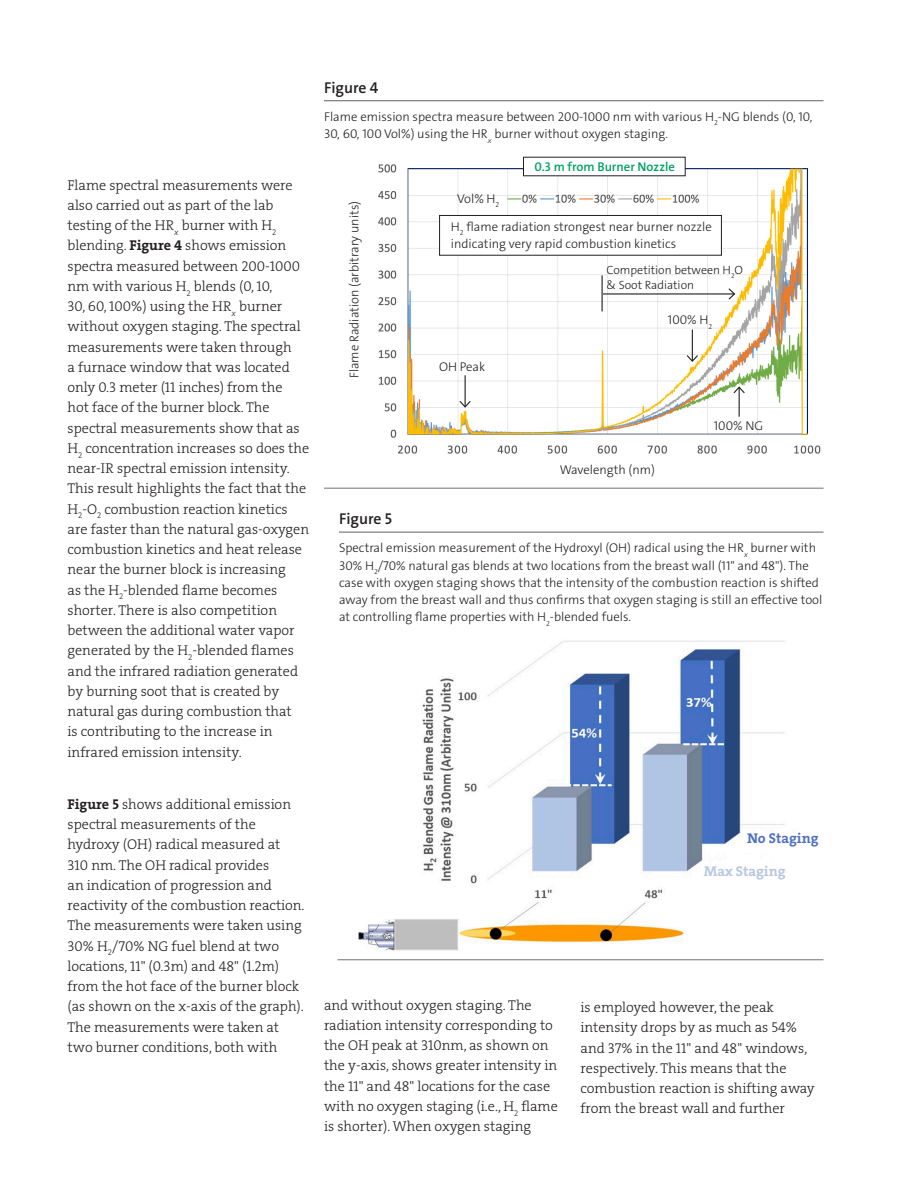
<style>
.page{position:relative;width:918px;height:1188px;background:#fff}
.page>*{position:absolute;margin:0;border:0;box-sizing:border-box;transform-origin:0 0}
.Table_figure_headlin{font:600 15.75px "The Sans LF";color:#231f20}
.Body_copy{font:14.25px/20.2px "The Serif LP3 Lig";color:#231f20}
.Body_copy-2{font:14.25px "The Serif LP7 Bld";color:#b8c6e3}
.Body_copy-3{font:14.25px "The Serif LP7 Bld";color:#5071c0}
.Table_body_text{font:300 12.75px/17.2px "The Sans LF";color:#231f20}
.Table_body_text-2{font:600 12.75px "The Sans LF";color:#00a261}
.Table_body_text-3{font:300 12px/14.4px "The Sans LF";color:#231f20}
.s1{font-family:"The Serif LP7 Bld"}
</style>
<div class="page">
<hr style="left:324px;top:100px;width:500px;height:1px;background:#717074">
<hr style="left:339px;top:532px;width:485px;height:1px;background:#717074">
<img style="left:378px;top:164px;width:443px;height:290px">
<div style="left:440px;top:215px;width:281px;height:40px;background:#fff"></div>
<div style="left:439px;top:215px;width:283px;height:41px;border:1px solid #231f20"></div>
<div style="left:524px;top:157px;width:161px;height:19px;background:#fff"></div>
<hr style="left:465px;top:375px;width:1px;height:32px;background:#231f20">
<svg style="left:458px;top:400px;width:14px;height:9px"></svg>
<hr style="left:692px;top:330px;width:1px;height:31px;background:#231f20">
<svg style="left:686px;top:354px;width:13px;height:9px"></svg>
<hr style="left:739px;top:387px;width:1px;height:30px;background:#231f20">
<svg style="left:732px;top:386px;width:14px;height:8px"></svg>
<hr style="left:602px;top:275px;width:1px;height:36px;background:#231f20">
<hr style="left:603px;top:293px;width:131px;height:2px;background:#231f20">
<svg style="left:727px;top:287px;width:9px;height:14px"></svg>
<img style="left:358px;top:640px;width:427px;height:311px">
<hr style="left:324px;top:488px;width:500px;height:1px;background:#717074">
<hr style="left:338px;top:959px;width:486px;height:1px;background:#717074">
<p class="Body_copy" style="left:68px;top:175px;width:243px">Flame spectral measurements were also carried out as part of the lab testing of the HR<sub>x</sub> burner with H<sub>2 </sub>blending. <span class="s1">Figure 4</span> shows emission spectra measured between 200-1000 nm with various H<sub>2</sub> blends (0, 10,<br>30, 60, 100%) using the HR<sub>x</sub> burner without oxygen staging. The spectral measurements were taken through<br>a furnace window that was located only 0.3 meter (11 inches) from the<br>hot face of the burner block. The spectral measurements show that as H<sub>2</sub> concentration increases so does the near-IR spectral emission intensity.<br>This result highlights the fact that the H<sub>2</sub>-O<sub>2</sub> combustion reaction kinetics are faster than the natural gas-oxygen combustion kinetics and heat release near the burner block is increasing<br>as the H<sub>2</sub>-blended flame becomes shorter. There is also competition between the additional water vapor generated by the H<sub>2</sub>-blended flames and the infrared radiation generated by burning soot that is created by natural gas during combustion that<br>is contributing to the increase in infrared emission intensity.</p>
<p class="Table_figure_headlin" style="left:324px;top:77px;width:56px">Figure 4</p>
<p class="Table_body_text" style="left:324px;top:108px;width:490px">Flame emission spectra measure between 200-1000 nm with various H<sub>2</sub>-NG blends (0, 10,<br>30, 60, 100 Vol%) using the HR<sub>x</sub> burner without oxygen staging.</p>
<p class="Table_body_text" style="left:346px;top:378px;width:179px;rotate:-90deg">Flame Radiation (arbitrary units)</p>
<p class="Table_body_text-2" style="left:535px;top:158px;width:142px">0.3 m from Burner Nozzle</p>
<p class="Table_body_text" style="left:457px;top:190px;width:44px">Vol% H<sub>2</sub></p>
<p class="Table_body_text" style="left:451px;top:218px;width:262px">H<sub>2</sub> flame radiation strongest near burner nozzle indicating very rapid combustion kinetics</p>
<p class="Table_body_text-3" style="left:607px;top:263px;width:138px">Competition between H<sub>2</sub>O &amp; Soot Radiation</p>
<p class="Table_body_text" style="left:439px;top:358px;width:48px">OH Peak</p>
<p class="Table_body_text" style="left:668px;top:312px;width:46px">100% H<sub>2</sub></p>
<p class="Table_body_text" style="left:560px;top:462px;width:97px">Wavelength (nm)</p>
<p class="Table_body_text" style="left:714px;top:417px;width:51px">100% NG</p>
<p class="Table_figure_headlin" style="left:339px;top:509px;width:55px">Figure 5</p>
<p class="Table_body_text" style="left:339px;top:540px;width:485px">Spectral emission measurement of the Hydroxyl (OH) radical using the HR<sub>x</sub> burner with 30% H<sub>2</sub>/70% natural gas blends at two locations from the breast wall (11" and 48"). The case with oxygen staging shows that the intensity of the combustion reaction is shifted away from the breast wall and thus confirms that oxygen staging is still an effective tool at controlling flame properties with H<sub>2</sub>-blended fuels.</p>
<p class="Body_copy" style="left:68px;top:794px;width:239px"><span class="s1">Figure 5</span> shows additional emission spectral measurements of the hydroxy (OH) radical measured at 310 nm. The OH radical provides<br>an indication of progression and reactivity of the combustion reaction.<br>The measurements were taken using 30% H<sub>2</sub>/70% NG fuel blend at two locations, 11" (0.3m) and 48" (1.2m) from the hot face of the burner block (as shown on the x-axis of the graph).<br>The measurements were taken at two burner conditions, both with</p>
<p class="Body_copy" style="left:324px;top:995px;width:235px">and without oxygen staging. The radiation intensity corresponding to the OH peak at 310nm, as shown on the y-axis, shows greater intensity in the 11" and 48" locations for the case with no oxygen staging (i.e., H<sub>2</sub> flame is shorter). When oxygen staging</p>
<p class="Body_copy-3" style="left:747px;top:829px;width:73px">No Staging</p>
<p class="Body_copy-2" style="left:704px;top:862px;width:83px">Max Staging</p>
<p class="Body_copy" style="left:580px;top:997px;width:236px">is employed however, the peak intensity drops by as much as 54% and 37% in the 11" and 48" windows, respectively. This means that the combustion reaction is shifting away from the breast wall and further</p>
</div>
